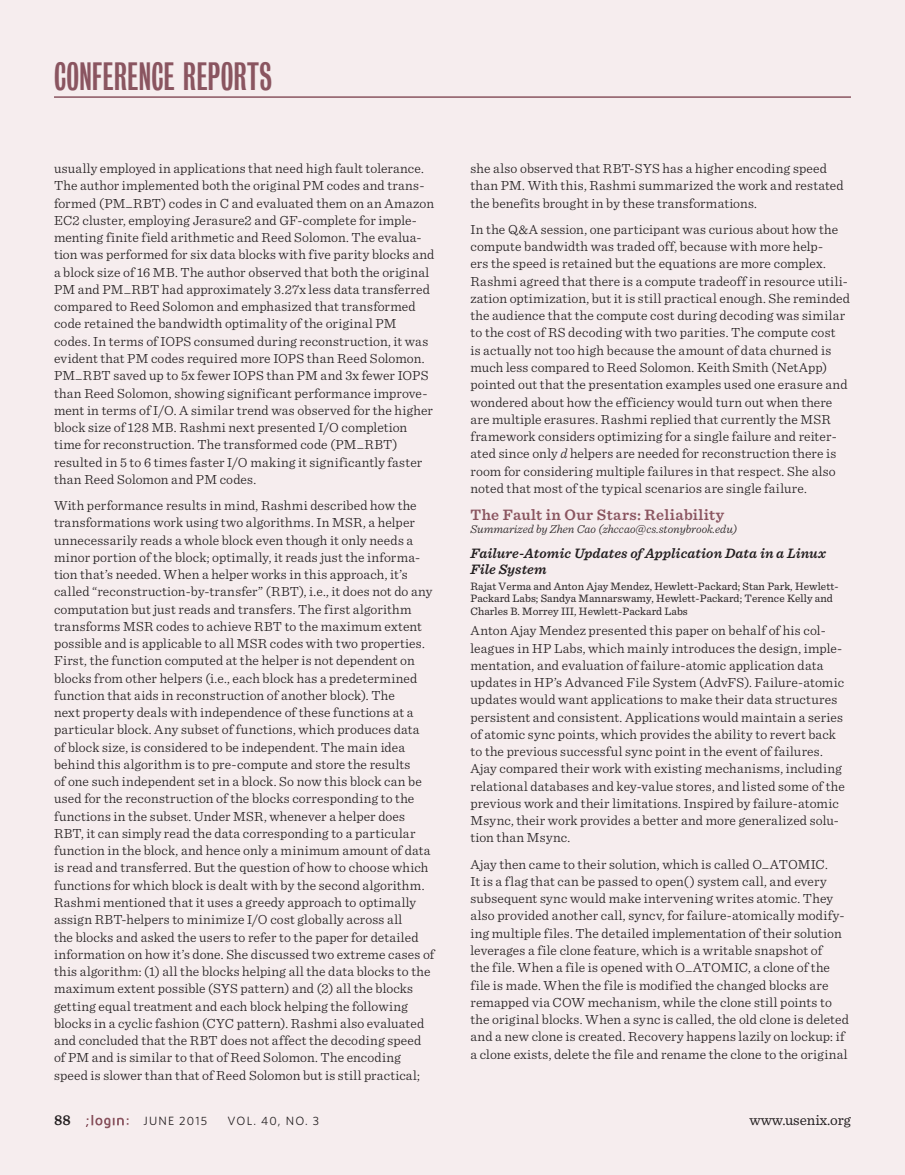
<style>
.page{position:relative;width:905px;height:1175px;background:#fff}
.page>*{position:absolute;margin:0;border:0;box-sizing:border-box;transform-origin:0 0}
.t1{font:36px "Bureau Grotesque One Three";letter-spacing:.005em;color:#8a5560}
.conf_program{font:600 15.75px "Sentinel";letter-spacing:.025em;color:#8a5560}
.t2{font:15px "Sentinel";color:#231f20}
.t3{font:600 15px "Sentinel";color:#231f20}
.conf_panel_subject{font:italic 600 14.25px/15.8px "Sentinel";letter-spacing:.005em;color:#231f20}
.body{font:300 13.8px/17.2px "Sentinel";letter-spacing:.01em;color:#231f20}
.conf_summarizer{font:italic 300 12px "Sentinel";color:#231f20}
.t4{font:12px "Whitney";letter-spacing:.1em;color:#231f20}
.conf_participant{font:11.25px/12.8px "Sentinel";letter-spacing:.005em;color:#231f20}
.s1{font-style:italic}
</style>
<div class="page">
<div style="left:0;top:0;width:904px;height:1174px;background:#f6edee"></div>
<svg style="left:86px;top:1115px;width:42px;height:13px"></svg>
<hr style="left:54px;top:96px;width:796px;height:2px;background:#8a5560">
<h1 class="t1" style="left:54px;top:57px;width:219px">CONFERENCE REPORTS</h1>
<p class="body" style="left:54px;top:159px;width:382px">usually employed in applications that need high fault tolerance.<br>The author implemented both the original PM codes and trans&shy;formed (PM_RBT) codes in C and evaluated them on an Amazon EC2 cluster, employing Jerasure2 and GF-complete for imple&shy;menting finite field arithmetic and Reed Solomon. The evalua&shy;tion was performed for six data blocks with five parity blocks and a block size of 16 MB. The author observed that both the original PM and PM_RBT had approximately 3.27x less data transferred compared to Reed Solomon and emphasized that transformed code retained the bandwidth optimality of the original PM codes. In terms of IOPS consumed during reconstruction, it was evident that PM codes required more IOPS than Reed Solomon.<br>PM_RBT saved up to 5x fewer IOPS than PM and 3x fewer IOPS than Reed Solomon, showing significant performance improve&shy;ment in terms of I/O. A similar trend was observed for the higher block size of 128 MB. Rashmi next presented I/O completion time for reconstruction. The transformed code (PM_RBT) resulted in 5 to 6 times faster I/O making it significantly faster than Reed Solomon and PM codes.</p>
<p class="body" style="left:54px;top:496px;width:382px">With performance results in mind, Rashmi described how the transformations work using two algorithms. In MSR, a helper unnecessarily reads a whole block even though it only needs a minor portion of the block; optimally, it reads just the informa&shy;tion that’s needed. When a helper works in this approach, it’s called “reconstruction-by-transfer” (RBT), i.e., it does not do any computation but just reads and transfers. The first algorithm transforms MSR codes to achieve RBT to the maximum extent possible and is applicable to all MSR codes with two properties.<br>First, the function computed at the helper is not dependent on blocks from other helpers (i.e., each block has a predetermined function that aids in reconstruction of another block). The<br>next property deals with independence of these functions at a particular block. Any subset of functions, which produces data<br>of block size, is considered to be independent. The main idea behind this algorithm is to pre-compute and store the results<br>of one such independent set in a block. So now this block can be used for the reconstruction of the blocks corresponding to the functions in the subset. Under MSR, whenever a helper does RBT, it can simply read the data corresponding to a particular function in the block, and hence only a minimum amount of data is read and transferred. But the question of how to choose which functions for which block is dealt with by the second algorithm.<br>Rashmi mentioned that it uses a greedy approach to optimally assign RBT-helpers to minimize I/O cost globally across all<br>the blocks and asked the users to refer to the paper for detailed information on how it’s done. She discussed two extreme cases of this algorithm: (1) all the blocks helping all the data blocks to the maximum extent possible (SYS pattern) and (2) all the blocks getting equal treatment and each block helping the following blocks in a cyclic fashion (CYC pattern). Rashmi also evaluated and concluded that the RBT does not affect the decoding speed of PM and is similar to that of Reed Solomon. The encoding speed is slower than that of Reed Solomon but is still practical;</p>
<p class="body" style="left:470px;top:159px;width:375px">she also observed that RBT-SYS has a higher encoding speed than PM. With this, Rashmi summarized the work and restated the benefits brought in by these transformations.</p>
<p class="body" style="left:470px;top:220px;width:381px">In the Q&amp;A session, one participant was curious about how the compute bandwidth was traded off, because with more help-<br>ers the speed is retained but the equations are more complex.<br>Rashmi agreed that there is a compute tradeoff in resource utili&shy;zation optimization, but it is still practical enough. She reminded the audience that the compute cost during decoding was similar to the cost of RS decoding with two parities. The compute cost<br>is actually not too high because the amount of data churned is much less compared to Reed Solomon. Keith Smith (NetApp) pointed out that the presentation examples used one erasure and wondered about how the efficiency would turn out when there are multiple erasures. Rashmi replied that currently the MSR framework considers optimizing for a single failure and reiter&shy;ated since only <span class="s1">d</span> helpers are needed for reconstruction there is room for considering multiple failures in that respect. She also noted that most of the typical scenarios are single failure.</p>
<p class="conf_program" style="left:470px;top:502px;width:255px">The Fault in Our Stars: Reliability</p>
<p class="conf_summarizer" style="left:470px;top:520px;width:268px">Summarized by Zhen Cao (zhccao@cs.stonybrook.edu)</p>
<p class="conf_panel_subject" style="left:470px;top:544px;width:357px">Failure-Atomic Updates of Application Data in a Linux<br>File System</p>
<p class="conf_participant" style="left:470px;top:579px;width:369px">Rajat Verma and Anton Ajay Mendez, Hewlett-Packard; Stan Park, Hewlett-<br>Packard Labs; Sandya Mannarswamy, Hewlett-Packard; Terence Kelly and<br>Charles B. Morrey III, Hewlett-Packard Labs</p>
<p class="body" style="left:470px;top:621px;width:376px">Anton Ajay Mendez presented this paper on behalf of his col&shy;leagues in HP Labs, which mainly introduces the design, imple&shy;mentation, and evaluation of failure-atomic application data updates in HP’s Advanced File System (AdvFS). Failure-atomic updates would want applications to make their data structures persistent and consistent. Applications would maintain a series of atomic sync points, which provides the ability to revert back to the previous successful sync point in the event of failures.<br>Ajay compared their work with existing mechanisms, including relational databases and key-value stores, and listed some of the previous work and their limitations. Inspired by failure-atomic Msync, their work provides a better and more generalized solu&shy;tion than Msync.</p>
<p class="body" style="left:470px;top:854px;width:380px">Ajay then came to their solution, which is called O_ATOMIC.<br>It is a flag that can be passed to open() system call, and every subsequent sync would make intervening writes atomic. They also provided another call, syncv, for failure-atomically modify&shy;ing multiple files. The detailed implementation of their solution leverages a file clone feature, which is a writable snapshot of<br>the file. When a file is opened with O_ATOMIC, a clone of the file is made. When the file is modified the changed blocks are remapped via COW mechanism, while the clone still points to the original blocks. When a sync is called, the old clone is deleted and a new clone is created. Recovery happens lazily on lockup: if a clone exists, delete the file and rename the clone to the original</p>
<p class="t3" style="left:54px;top:1108px;width:18px">88</p>
<p class="t4" style="left:143px;top:1113px;width:65px">JUNE 2015</p>
<p class="t4" style="left:227px;top:1113px;width:93px">VOL. 40, NO. 3</p>
<p class="t2" style="left:749px;top:1108px;width:103px">www.usenix.org</p>
</div>
